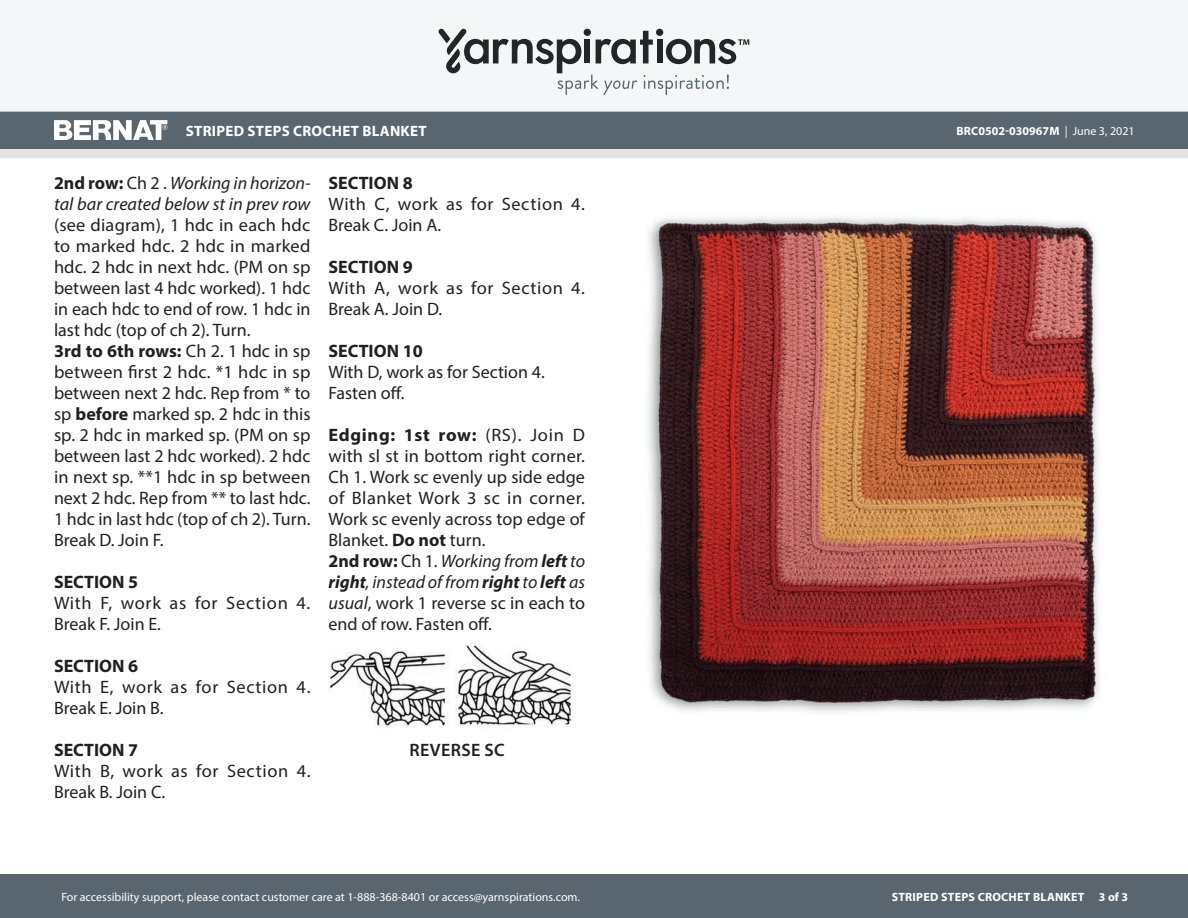
<style>
.page{position:relative;width:1188px;height:918px;background:#fff}
.page>*{position:absolute;margin:0;border:0;box-sizing:border-box;transform-origin:0 0}
.Body_-__Auto_Style_w{font:18px/21px "Myriad Pro";color:#231f20;text-align:justify}
.Body_-__Auto_Style_w-2{font:18px/21px "Myriad Pro";letter-spacing:.035em;color:#231f20}
.Body_-__Auto_Style_w-3{font:700 18px "Myriad Pro";color:#231f20}
.Diagram___Schematic{font:600 18px "Myriad Pro";letter-spacing:.02em;color:#231f20}
.t1{font:700 15px "Myriad Pro";letter-spacing:.02em;color:#fff}
.t2{font:12px "Myriad Pro";color:#fff}
.t3{font:700 12px "Myriad Pro";letter-spacing:.02em;color:#fff}
.t4{font:700 12px "Myriad Pro";color:#fff}
.s1{font-weight:400}
.s2{font-weight:700}
.s3{font-style:italic}
.s4{font-weight:700;font-style:italic}
</style>
<div class="page">
<div style="left:0;top:875px;width:1188px;height:43px;background:#596670"></div>
<div style="left:0;top:149px;width:1188px;height:9px;background:#e4e4e4"></div>
<div style="left:0;top:111px;width:1188px;height:38px;background:#596670"></div>
<div style="left:0;top:0;width:1188px;height:112px;background:#f4f6f7"></div>
<svg style="left:438px;top:29px;width:311px;height:66px"></svg>
<svg style="left:54px;top:120px;width:113px;height:20px"></svg>
<img style="left:647px;top:217px;width:454px;height:496px">
<img style="left:329px;top:645px;width:243px;height:82px">
<p class="t1" style="left:186px;top:121px;width:242px">STRIPED STEPS CROCHET BLANKET</p>
<p class="t4" style="left:956px;top:123px;width:180px">BRC0502-030967M <span class="s1">| June 3, 2021</span></p>
<p class="Body_-__Auto_Style_w" style="left:54px;top:172px;width:258px"><span class="s2">2nd row:</span> Ch 2 . <span class="s3">Working in horizon&shy;tal bar created below st in prev row </span>(see diagram), 1 hdc in each hdc to marked hdc. 2 hdc in marked hdc. 2 hdc in next hdc. (PM on sp between last 4 hdc worked). 1 hdc in each hdc to end of row. 1 hdc in last hdc (top of ch 2). Turn.</p>
<p class="Body_-__Auto_Style_w" style="left:54px;top:340px;width:258px"><span class="s2">3rd to 6th rows:</span> Ch 2. 1 hdc in sp between first 2 hdc. *1 hdc in sp between next 2 hdc. Rep from * to sp <span class="s2">before</span> marked sp. 2 hdc in this sp. 2 hdc in marked sp. (PM on sp between last 2 hdc worked). 2 hdc in next sp. **1 hdc in sp between next 2 hdc. Rep from ** to last hdc.<br>1 hdc in last hdc (top of ch 2). Turn.</p>
<p class="Body_-__Auto_Style_w" style="left:54px;top:529px;width:111px">Break D. Join F.</p>
<p class="Body_-__Auto_Style_w-3" style="left:54px;top:570px;width:86px">SECTION 5</p>
<p class="Body_-__Auto_Style_w-2" style="left:54px;top:592px;width:258px">With F, work as for Section 4.<br>Break F. Join E.</p>
<p class="Body_-__Auto_Style_w-3" style="left:54px;top:654px;width:86px">SECTION 6</p>
<p class="Body_-__Auto_Style_w-2" style="left:54px;top:676px;width:258px">With E, work as for Section 4.<br>Break E. Join B.</p>
<p class="Body_-__Auto_Style_w-3" style="left:54px;top:738px;width:86px">SECTION 7</p>
<p class="Body_-__Auto_Style_w-2" style="left:54px;top:760px;width:258px">With B, work as for Section 4.<br>Break B. Join C.</p>
<p class="Body_-__Auto_Style_w-3" style="left:328px;top:171px;width:86px">SECTION 8</p>
<p class="Body_-__Auto_Style_w-2" style="left:328px;top:193px;width:258px">With C, work as for Section 4.<br>Break C. Join A.</p>
<p class="Body_-__Auto_Style_w-3" style="left:328px;top:255px;width:86px">SECTION 9</p>
<p class="Body_-__Auto_Style_w-2" style="left:328px;top:277px;width:258px">With A, work as for Section 4.<br>Break A. Join D.</p>
<p class="Body_-__Auto_Style_w-3" style="left:328px;top:339px;width:96px">SECTION 10</p>
<p class="Body_-__Auto_Style_w" style="left:328px;top:361px;width:218px">With D, work as for Section 4.</p>
<p class="Body_-__Auto_Style_w" style="left:328px;top:382px;width:77px">Fasten off.</p>
<p class="Body_-__Auto_Style_w" style="left:328px;top:424px;width:258px"><span class="s2">Edging: 1st row:</span> (RS). Join D with sl st in bottom right corner.<br>Ch 1. Work sc evenly up side edge of Blanket Work 3 sc in corner.<br>Work sc evenly across top edge of Blanket. <span class="s2">Do not</span> turn.</p>
<p class="Body_-__Auto_Style_w" style="left:328px;top:550px;width:258px"><span class="s2">2nd row:</span> Ch 1. <span class="s3">Working from</span> <span class="s4">left</span> <span class="s3">to </span><span class="s4">right</span><span class="s3">, instead of from</span> <span class="s4">right</span> <span class="s3">to</span> <span class="s4">left</span> <span class="s3">as usual</span>, work 1 reverse sc in each to end of row. Fasten off.</p>
<p class="Diagram___Schematic" style="left:410px;top:739px;width:97px">REVERSE SC</p>
<p class="t2" style="left:61px;top:889px;width:520px">For accessibility support, please contact customer care at 1-888-368-8401 or access@yarnspirations.com.</p>
<p class="t3" style="left:892px;top:889px;width:238px">STRIPED STEPS CROCHET BLANKET 3 of 3</p>
</div>
